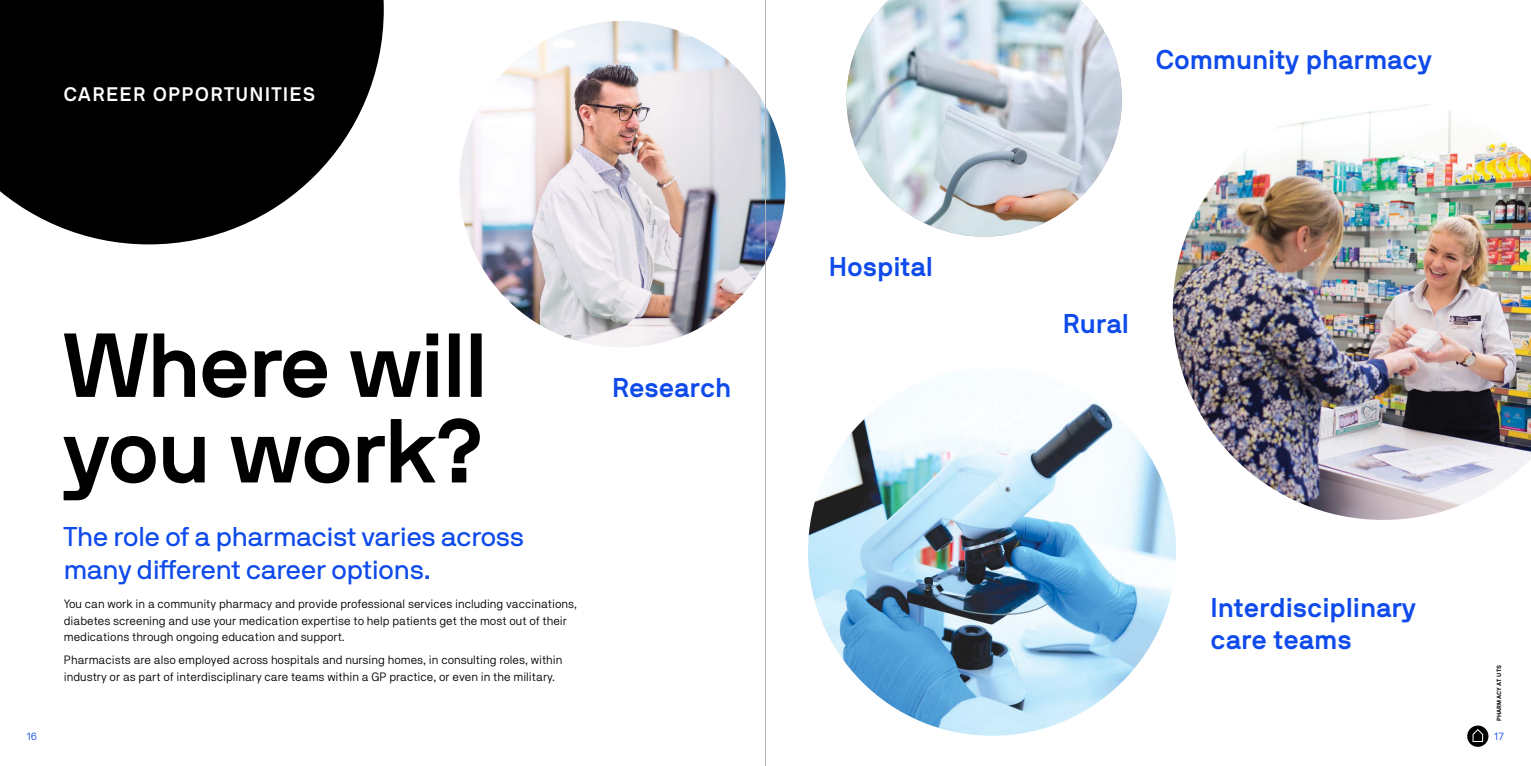
<style>
.page{position:relative;width:1531px;height:766px;background:#fff}
.page>*{position:absolute;margin:0;border:0;box-sizing:border-box;transform-origin:0 0}
.t1{font:700 90px/85.5px "NB International Pro";color:#000}
.t2{font:700 27px/31.5px "NB International Pro";letter-spacing:.02em;color:#0f4beb}
.t3{font:27px/33px "NB International Pro";color:#0f4beb}
.t4{font:700 19.5px "NB International Pro";letter-spacing:.095em;color:#fff}
.t5{font:12px/16.5px "NB Akademie";color:#000}
.t6{font:10.5px "NB Akademie";color:#0f4beb}
.t7{font:700 6px "NB Akademie";letter-spacing:.03em;color:#000}
</style>
<div class="page">
<img style="left:459px;top:21px;width:326px;height:326px;border-radius:163px">
<img style="left:846px;top:0;width:276px;height:236px">
<img style="left:808px;top:367px;width:368px;height:368px;border-radius:184px">
<svg style="left:0;top:0;width:384px;height:244px;fill:#000"></svg>
<img style="left:1173px;top:104px;width:358px;height:415px">
<hr style="left:765px;top:0;width:1px;height:765px;background:#b2b2b2">
<div style="left:1467px;top:725px;width:21px;height:21px;background:#000;border-radius:50%"></div>
<svg style="left:1472px;top:729px;width:11px;height:13px"></svg>
<h3 class="t4" style="left:64px;top:82px;width:253px">CAREER OPPORTUNITIES</h3>
<h1 class="t1" style="left:64px;top:321px;width:425px">Where will you work?</h1>
<h2 class="t3" style="left:64px;top:519px;width:462px">The role of a pharmacist varies across many different career options.</h2>
<p class="t5" style="left:64px;top:595px;width:515px">You can work in a community pharmacy and provide professional services including vaccinations, diabetes screening and use your medication expertise to help patients get the most out of their medications through ongoing education and support.</p>
<p class="t5" style="left:64px;top:651px;width:500px">Pharmacists are also employed across hospitals and nursing homes, in consulting roles, within industry or as part of interdisciplinary care teams within a GP practice, or even in the military.</p>
<h2 class="t2" style="left:612px;top:371px;width:120px">Research</h2>
<h2 class="t2" style="left:829px;top:250px;width:105px">Hospital</h2>
<h2 class="t2" style="left:1155px;top:44px;width:277px">Community pharmacy</h2>
<h2 class="t2" style="left:1063px;top:307px;width:67px">Rural</h2>
<h2 class="t2" style="left:1211px;top:591px;width:206px">Interdisciplinary care teams</h2>
<p class="t7" style="left:1495px;top:721px;width:58px;rotate:-90deg">PHARMACY AT UTS</p>
<p class="t6" style="left:27px;top:729px;width:12px">16</p>
<p class="t6" style="left:1494px;top:729px;width:11px">17</p>
</div>
